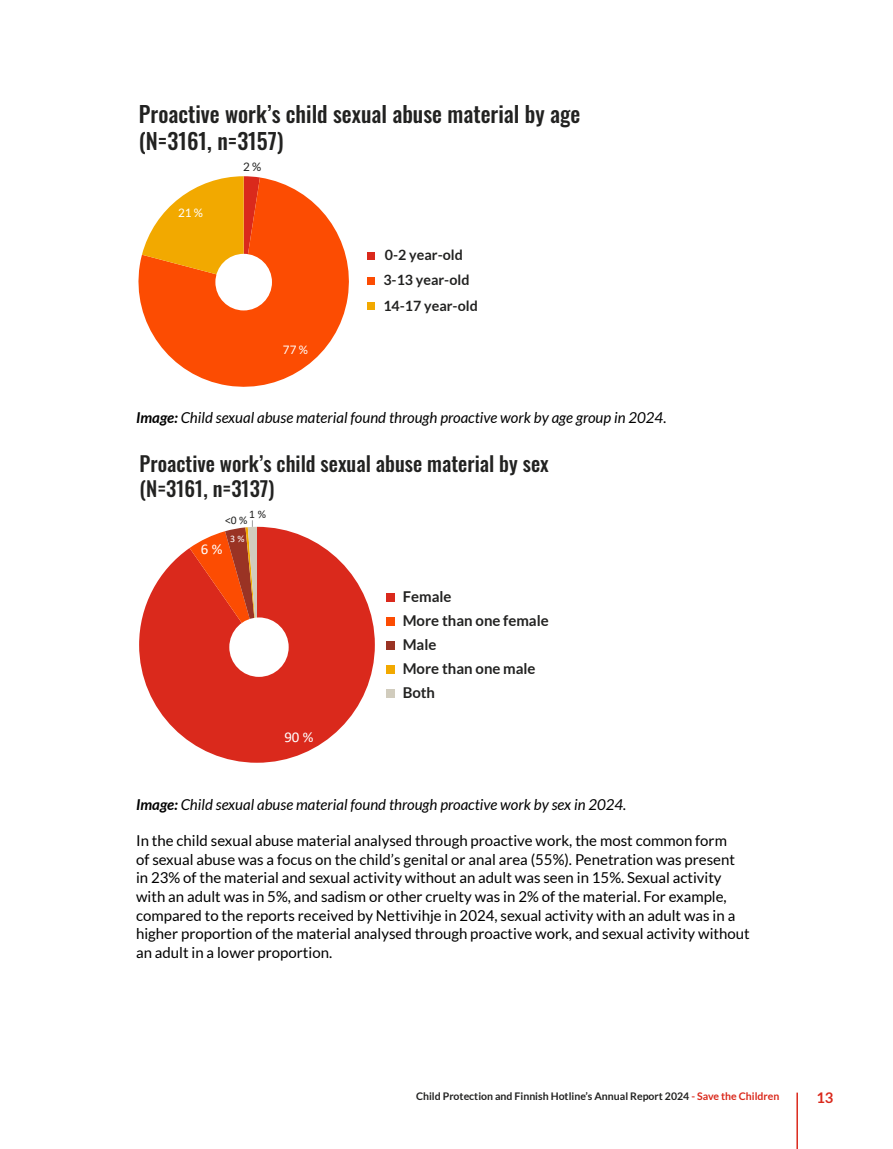
<style>
.page{position:relative;width:893px;height:1149px;background:#fff}
.page>*{position:absolute;margin:0;border:0;box-sizing:border-box;transform-origin:0 0}
.t1{font:500 22.05px/26.5px "Oswald";color:#222221}
.t2{font:500 20.55px/24.8px "Oswald";color:#222221}
.Leipäteksti{font:15px/18.6px "Lato";color:#000}
.Leipäteksti-2{font:italic 15px "Lato";color:#000}
.t3{font:700 14.85px/23.9px "Lato";color:#222221}
.t4{font:14.85px "Calibri";color:#fff}
.t5{font:700 14.7px "Lato";color:#da291c}
.t6{font:700 14.25px/25.8px "Lato";color:#222221}
.t7{font:11.7px "Lato";color:#fff}
.t8{font:11.7px "Lato";color:#222221}
.t9{font:11.55px "Calibri";color:#222221}
.t10{font:700 10.5px "Lato";color:#222221}
.t11{font:9.9px "Calibri";color:#fff}
.s1{font-weight:700}
.s2{color:#da291c}
</style>
<div class="page">
<hr style="left:796px;top:1092px;width:2px;height:56px;background:#da291c">
<div style="left:368px;top:252px;width:7px;height:8px;background:#da291c"></div>
<div style="left:368px;top:276px;width:7px;height:8px;background:#fc4c02"></div>
<div style="left:367px;top:301px;width:8px;height:8px;background:#f2a900"></div>
<svg style="left:138px;top:177px;width:211px;height:210px;fill:#fc4c02"></svg>
<svg style="left:142px;top:176px;width:118px;height:105px"></svg>
<div style="left:215px;top:254px;width:57px;height:56px;background:#fff;border-radius:50%"></div>
<div style="left:386px;top:593px;width:8px;height:9px;background:#da291c"></div>
<div style="left:386px;top:617px;width:8px;height:8px;background:#fc4c02"></div>
<div style="left:386px;top:641px;width:8px;height:8px;background:#9a3324"></div>
<div style="left:386px;top:665px;width:8px;height:8px;background:#f2a900"></div>
<div style="left:386px;top:689px;width:8px;height:8px;background:#d1ccbd"></div>
<svg style="left:139px;top:526px;width:236px;height:236px;fill:#da291c"></svg>
<svg style="left:190px;top:520px;width:67px;height:124px;background:#de5b3c"></svg>
<div style="left:229px;top:617px;width:60px;height:59px;background:#fff;border-radius:50%"></div>
<p class="t1" style="left:139px;top:99px;width:443px">Proactive work’s child sexual abuse material by age (N=3161, n=3157)</p>
<p class="t7" style="left:178px;top:206px;width:26px">21%</p>
<p class="t8" style="left:243px;top:160px;width:20px">2%</p>
<p class="t7" style="left:283px;top:343px;width:26px">77%</p>
<p class="t6" style="left:383px;top:241px;width:96px">0-2 year-old<br>3-13 year-old<br>14-17 year-old</p>
<p class="Leipäteksti-2" style="left:136px;top:409px;width:532px"><span class="s1">Image:</span> Child sexual abuse material found through proactive work by age group in 2024.</p>
<p class="t2" style="left:140px;top:449px;width:411px">Proactive work’s child sexual abuse material by sex (N=3161, n=3137)</p>
<p class="t9" style="left:249px;top:505px;width:18px">1%</p>
<p class="t9" style="left:225px;top:511px;width:24px">&lt;0 %</p>
<p class="t4" style="left:201px;top:538px;width:23px">6%</p>
<p class="t11" style="left:230px;top:532px;width:16px">3%</p>
<p class="t4" style="left:284px;top:726px;width:31px">90 %</p>
<p class="t3" style="left:403px;top:584px;width:147px">Female<br>More than one female<br>Male<br>More than one male<br>Both</p>
<p class="Leipäteksti-2" style="left:136px;top:796px;width:492px"><span class="s1">Image:</span> Child sexual abuse material found through proactive work by sex in 2024.</p>
<p class="Leipäteksti" style="left:136px;top:831px;width:615px">In the child sexual abuse material analysed through proactive work, the most common form<br>of sexual abuse was a focus on the child’s genital or anal area (55%). Penetration was present in 23% of the material and sexual activity without an adult was seen in 15%. Sexual activity with an adult was in 5%, and sadism or other cruelty was in 2% of the material. For example, compared to the reports received by Nettivihje in 2024, sexual activity with an adult was in a higher proportion of the material analysed through proactive work, and sexual activity without an adult in a lower proportion.</p>
<p class="t10" style="left:416px;top:1089px;width:365px">Child Protection and Finnish Hotline’s Annual Report 2024 <span class="s2">- Save the Children</span></p>
<p class="t5" style="left:816px;top:1089px;width:19px">13</p>
</div>
